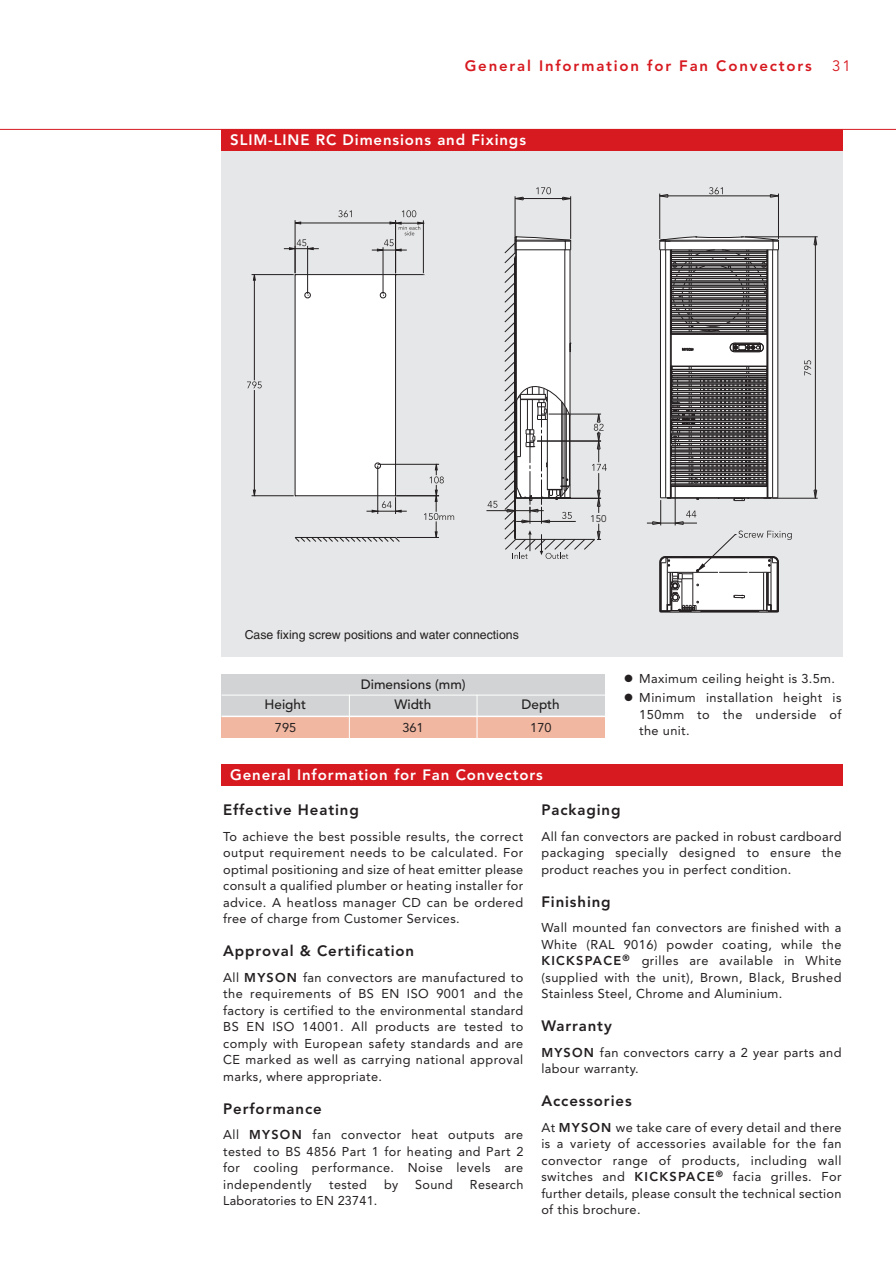
<style>
.page{position:relative;width:896px;height:1267px;background:#fff}
.page>*{position:absolute;margin:0;border:0;box-sizing:border-box;transform-origin:0 0}
.t1{font:800 15px "Avenir";letter-spacing:.06em;color:#231f20}
.t2{font:800 15px "Avenir";letter-spacing:.06em;color:#fff}
.t3{font:800 15px "Avenir";letter-spacing:.12em;color:#d71920}
.t4{font:15px "Avenir";color:#d71920}
.t5{font:500 13.5px "Avenir";color:#231f20}
.t6{font:12.75px/16.5px "Avenir";letter-spacing:.025em;color:#231f20;text-align:justify}
.t7{font:12.3px "Helvetica";color:#231f20}
.t8{font:9.75px "Avenir";color:#231f20}
.s1{font-weight:800}
</style>
<div class="page">
<hr style="left:0;top:129px;width:895px;height:1px;background:#d71920">
<div style="left:221px;top:129px;width:621px;height:22px;background:#d71920"></div>
<div style="left:221px;top:151px;width:621px;height:505px;background:#e6e7e8"></div>
<div style="left:221px;top:764px;width:621px;height:21px;background:#d71920"></div>
<div style="left:221px;top:681px;width:383px;height:56px;background:#f1b7a1"></div>
<div style="left:221px;top:674px;width:383px;height:42px;background:#d1d3d4"></div>
<hr style="left:349px;top:694px;width:1px;height:44px;background:#fff">
<hr style="left:476px;top:694px;width:1px;height:44px;background:#fff">
<hr style="left:221px;top:715px;width:387px;height:2px;background:#fff">
<hr style="left:221px;top:694px;width:387px;height:1px;background:#fff">
<div style="left:295px;top:275px;width:100px;height:220px;background:#fff"></div>
<hr style="left:295px;top:220px;width:1px;height:53px;background:#231f20">
<hr style="left:300px;top:223px;width:90px;height:1px;background:#231f20">
<svg style="left:294px;top:221px;width:7px;height:4px"></svg>
<hr style="left:307px;top:246px;width:1px;height:48px;background:#231f20">
<svg style="left:304px;top:291px;width:7px;height:8px"></svg>
<hr style="left:382px;top:247px;width:1px;height:47px;background:#231f20">
<svg style="left:379px;top:291px;width:7px;height:8px"></svg>
<hr style="left:377px;top:465px;width:1px;height:49px;background:#231f20">
<hr style="left:379px;top:464px;width:60px;height:1px;background:#231f20">
<svg style="left:374px;top:462px;width:7px;height:7px"></svg>
<hr style="left:251px;top:274px;width:42px;height:1px;background:#231f20">
<hr style="left:251px;top:495px;width:42px;height:1px;background:#231f20">
<hr style="left:254px;top:280px;width:1px;height:100px;background:#231f20">
<hr style="left:254px;top:390px;width:1px;height:100px;background:#231f20">
<svg style="left:253px;top:274px;width:3px;height:7px"></svg>
<svg style="left:253px;top:489px;width:3px;height:8px"></svg>
<hr style="left:396px;top:537px;width:43px;height:1px;background:#231f20">
<hr style="left:397px;top:495px;width:42px;height:1px;background:#231f20">
<svg style="left:294px;top:537px;width:106px;height:5px"></svg>
<svg style="left:338px;top:210px;width:13px;height:7px"></svg>
<svg style="left:371px;top:210px;width:54px;height:65px"></svg>
<svg style="left:284px;top:239px;width:35px;height:36px"></svg>
<svg style="left:247px;top:381px;width:14px;height:7px"></svg>
<svg style="left:366px;top:495px;width:40px;height:19px"></svg>
<svg style="left:423px;top:463px;width:31px;height:74px"></svg>
<svg style="left:813px;top:237px;width:4px;height:8px"></svg>
<svg style="left:813px;top:489px;width:4px;height:9px"></svg>
<hr style="left:814px;top:237px;width:1px;height:261px;background:#231f20">
<hr style="left:744px;top:236px;width:73px;height:1px;background:#231f20">
<hr style="left:772px;top:498px;width:45px;height:1px;background:#231f20">
<svg style="left:769px;top:194px;width:8px;height:4px"></svg>
<svg style="left:660px;top:194px;width:8px;height:4px"></svg>
<hr style="left:659px;top:195px;width:119px;height:1px;background:#231f20">
<hr style="left:777px;top:193px;width:1px;height:46px;background:#231f20">
<hr style="left:659px;top:193px;width:1px;height:46px;background:#231f20">
<svg style="left:709px;top:187px;width:13px;height:7px"></svg>
<svg style="left:804px;top:360px;width:6px;height:15px"></svg>
<svg style="left:646px;top:236px;width:145px;height:377px"></svg>
<svg style="left:562px;top:196px;width:8px;height:5px"></svg>
<svg style="left:515px;top:196px;width:8px;height:5px"></svg>
<hr style="left:515px;top:198px;width:55px;height:1px;background:#231f20">
<hr style="left:570px;top:196px;width:1px;height:43px;background:#231f20">
<hr style="left:514px;top:196px;width:1px;height:58px;background:#231f20">
<svg style="left:536px;top:187px;width:15px;height:7px"></svg>
<svg style="left:486px;top:236px;width:120px;height:323px"></svg>
<p class="t3" style="left:464px;top:60px;width:348px">General Information for Fan Convectors</p>
<p class="t4" style="left:831px;top:60px;width:20px">31</p>
<p class="t2" style="left:230px;top:134px;width:297px">SLIM-LINE RC Dimensions and Fixings</p>
<p class="t8" style="left:590px;top:514px;width:18px">150</p>
<p class="t7" style="left:245px;top:630px;width:275px">Case fixing screw positions and water connections</p>
<p class="t5" style="left:360px;top:678px;width:106px">Dimensions (mm)</p>
<p class="t5" style="left:264px;top:698px;width:43px">Height</p>
<p class="t5" style="left:394px;top:698px;width:38px">Width</p>
<p class="t5" style="left:521px;top:698px;width:40px">Depth</p>
<p class="t6" style="left:275px;top:720px;width:23px">795</p>
<p class="t6" style="left:402px;top:720px;width:23px">361</p>
<p class="t6" style="left:530px;top:720px;width:23px">170</p>
<p class="t6" style="left:624px;top:671px;width:212px">● Maximum ceiling height is 3.5m.</p>
<p class="t6" style="left:639px;top:690px;width:204px;text-indent:-15px">● Minimum installation height is 150mm to the underside of the unit.</p>
<p class="t2" style="left:230px;top:768px;width:314px">General Information for Fan Convectors</p>
<p class="t1" style="left:223px;top:804px;width:137px">Effective Heating</p>
<p class="t6" style="left:223px;top:829px;width:301px">To achieve the best possible results, the correct output requirement needs to be calculated. For optimal positioning and size of heat emitter please consult a qualified plumber or heating installer for advice. A heatloss manager CD can be ordered free of charge from Customer Services.</p>
<p class="t1" style="left:223px;top:945px;width:192px">Approval &amp; Certification</p>
<p class="t6" style="left:223px;top:970px;width:301px">All <span class="s1">MYSON</span> fan convectors are manufactured to the requirements of BS EN ISO 9001 and the factory is certified to the environmental standard BS EN ISO 14001. All products are tested to comply with European safety standards and are CE marked as well as carrying national approval marks, where appropriate.</p>
<p class="t1" style="left:223px;top:1102px;width:100px">Performance</p>
<p class="t6" style="left:223px;top:1127px;width:301px">All <span class="s1">MYSON</span> fan convector heat outputs are tested to BS 4856 Part 1 for heating and Part 2 for cooling performance. Noise levels are independently</p>
<p class="t1" style="left:541px;top:804px;width:81px">Packaging</p>
<p class="t6" style="left:541px;top:829px;width:301px">All fan convectors are packed in robust cardboard packaging specially designed to ensure the product reaches you in perfect condition.</p>
<p class="t1" style="left:541px;top:895px;width:71px">Finishing</p>
<p class="t6" style="left:541px;top:920px;width:301px">Wall mounted fan convectors are finished with a White (RAL 9016) powder coating, while the <span class="s1">KICKSPACE</span><sup>®</sup> grilles are available in White (supplied with the unit), Brown, Black, Brushed Stainless Steel, Chrome and Aluminium.</p>
<p class="t1" style="left:541px;top:1020px;width:72px">Warranty</p>
<p class="t6" style="left:541px;top:1045px;width:301px"><span class="s1">MYSON</span> fan convectors carry a 2 year parts and labour warranty.</p>
<p class="t1" style="left:541px;top:1095px;width:92px">Accessories</p>
<p class="t6" style="left:541px;top:1120px;width:301px">At <span class="s1">MYSON</span> we take care of every detail and there is a variety of accessories available for the fan convector range of products, including wall switches and <span class="s1">KICKSPACE</span><sup>®</sup> facia grilles. For further details, please consult the technical section of this brochure.</p>
<p class="t6" style="left:329px;top:1177px;width:39px">tested</p>
<p class="t6" style="left:384px;top:1177px;width:16px">by</p>
<p class="t6" style="left:415px;top:1177px;width:39px">Sound</p>
<p class="t6" style="left:469px;top:1177px;width:55px">Research</p>
<p class="t6" style="left:223px;top:1193px;width:156px">Laboratories to EN 23741.</p>
</div>
